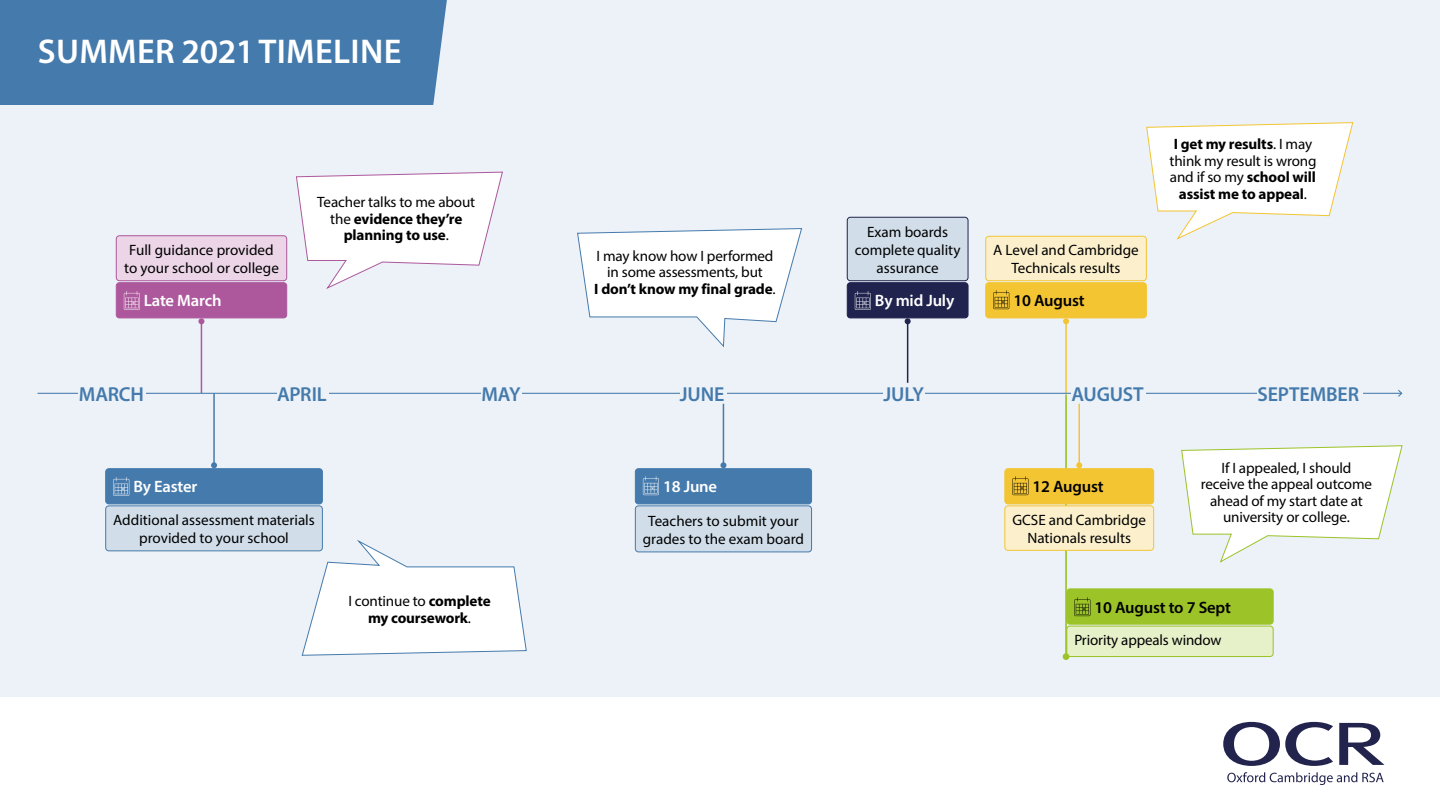
<style>
.page{position:relative;width:1440px;height:810px;background:#ecf2f7}
.page>*{position:absolute;margin:0;border:0;box-sizing:border-box;transform-origin:0 0}
.t1{font:600 34.5px "Myriad Pro";letter-spacing:.01em;color:#fff}
.t2{font:600 20.25px "Myriad Pro";letter-spacing:-.01em;color:#457aac}
.Dates_text{font:600 16.5px "Myriad Pro";letter-spacing:-.01em;color:#fff}
.Dates_text-2{font:600 16.5px "Myriad Pro";letter-spacing:-.01em;color:#000}
.Body_copy{font:15px/18px "Myriad Pro";color:#000;text-align:center}
.Speech_bubble_text{font:700 15px/16.5px "Myriad Pro";letter-spacing:-.01em;color:#000;text-align:center}
.Speech_bubble_text-2{font:15px/16.5px "Myriad Pro";letter-spacing:-.01em;color:#000;text-align:center}
.Body_Copy{font:15px "Myriad Pro";letter-spacing:-.01em;color:#000}
.s1{font-weight:400}
.s2{font-weight:700}
</style>
<div class="page">
<div style="left:116px;top:236px;width:171px;height:45px;background:#ebd5e7;border-radius:3px"></div>
<div style="left:116px;top:235px;width:171px;height:46px;border:1px solid #ad589d;border-radius:3px"></div>
<div style="left:116px;top:283px;width:171px;height:35px;background:#ad589d;border-radius:3px"></div>
<svg style="left:124px;top:291px;width:16px;height:19px"></svg>
<div style="left:116px;top:282px;width:171px;height:36px;border:1px solid #ad589d;border-radius:3px"></div>
<hr style="left:201px;top:321px;width:1px;height:72px;background:#ad589d">
<svg style="left:198px;top:318px;width:6px;height:6px"></svg>
<div style="left:1067px;top:626px;width:206px;height:31px;background:#e6f0c9;border-radius:3px"></div>
<div style="left:1066px;top:626px;width:208px;height:31px;border:1px solid #9cc328;border-radius:3px"></div>
<div style="left:1067px;top:589px;width:206px;height:35px;background:#9cc328;border-radius:3px"></div>
<svg style="left:1074px;top:597px;width:16px;height:19px"></svg>
<div style="left:1066px;top:589px;width:208px;height:36px;border:1px solid #9cc328;border-radius:3px"></div>
<hr style="left:1065px;top:321px;width:2px;height:72px;background:#f3c533">
<svg style="left:1063px;top:318px;width:6px;height:6px"></svg>
<div style="left:635px;top:506px;width:177px;height:46px;background:#d1deea;border-radius:3px"></div>
<div style="left:635px;top:506px;width:177px;height:46px;border:1px solid #457aac;border-radius:3px"></div>
<div style="left:635px;top:469px;width:177px;height:35px;background:#457aac;border-radius:3px"></div>
<svg style="left:643px;top:476px;width:16px;height:19px"></svg>
<div style="left:635px;top:468px;width:177px;height:36px;border:1px solid #457aac;border-radius:3px"></div>
<hr style="left:38px;top:393px;width:1364px;height:1px;background:#457aac">
<svg style="left:1397px;top:390px;width:6px;height:7px"></svg>
<div style="left:986px;top:236px;width:160px;height:45px;background:#fcf0cc;border-radius:3px"></div>
<div style="left:985px;top:236px;width:162px;height:45px;border:1px solid #f3c533;border-radius:3px"></div>
<div style="left:106px;top:506px;width:216px;height:45px;background:#d1deea;border-radius:3px"></div>
<div style="left:105px;top:506px;width:218px;height:45px;border:1px solid #457aac;border-radius:3px"></div>
<div style="left:106px;top:469px;width:216px;height:35px;background:#457aac;border-radius:3px"></div>
<svg style="left:113px;top:477px;width:16px;height:19px"></svg>
<div style="left:105px;top:468px;width:218px;height:36px;border:1px solid #457aac;border-radius:3px"></div>
<div style="left:481px;top:385px;width:41px;height:16px;background:#ecf2f7"></div>
<div style="left:680px;top:385px;width:46px;height:16px;background:#ecf2f7"></div>
<div style="left:883px;top:385px;width:42px;height:16px;background:#ecf2f7"></div>
<div style="left:1072px;top:385px;width:74px;height:16px;background:#ecf2f7"></div>
<div style="left:1258px;top:385px;width:105px;height:16px;background:#ecf2f7"></div>
<div style="left:986px;top:283px;width:160px;height:35px;background:#f3c533;border-radius:3px"></div>
<svg style="left:993px;top:290px;width:16px;height:19px"></svg>
<div style="left:985px;top:282px;width:162px;height:36px;border:1px solid #f3c533;border-radius:3px"></div>
<div style="left:79px;top:385px;width:67px;height:16px;background:#ecf2f7"></div>
<div style="left:277px;top:385px;width:51px;height:16px;background:#ecf2f7"></div>
<hr style="left:213px;top:393px;width:2px;height:72px;background:#457aac">
<svg style="left:211px;top:462px;width:6px;height:6px"></svg>
<hr style="left:723px;top:404px;width:1px;height:61px;background:#457aac">
<svg style="left:720px;top:462px;width:6px;height:6px"></svg>
<div style="left:847px;top:217px;width:121px;height:64px;background:#d1deea;border-radius:3px"></div>
<div style="left:847px;top:217px;width:121px;height:64px;border:1px solid #20234e;border-radius:3px"></div>
<div style="left:847px;top:283px;width:121px;height:35px;background:#20234e;border-radius:3px"></div>
<svg style="left:855px;top:291px;width:16px;height:19px"></svg>
<div style="left:847px;top:282px;width:121px;height:36px;border:1px solid #20234e;border-radius:3px"></div>
<hr style="left:907px;top:321px;width:1px;height:62px;background:#20234e">
<svg style="left:905px;top:318px;width:6px;height:6px"></svg>
<div style="left:0;top:0;width:447px;height:105px;background:#457aac"></div>
<svg style="left:296px;top:171px;width:207px;height:118px"></svg>
<svg style="left:577px;top:228px;width:225px;height:120px"></svg>
<svg style="left:1146px;top:122px;width:208px;height:118px"></svg>
<svg style="left:301px;top:539px;width:226px;height:117px"></svg>
<hr style="left:1065px;top:394px;width:2px;height:263px;background:#9cc328">
<div style="left:1063px;top:653px;width:6px;height:7px;background:#9cc328;border-radius:50%"></div>
<hr style="left:1078px;top:404px;width:2px;height:61px;background:#f3c533">
<svg style="left:1076px;top:462px;width:6px;height:6px"></svg>
<div style="left:1005px;top:469px;width:149px;height:35px;background:#f3c533;border-radius:3px"></div>
<svg style="left:1012px;top:476px;width:16px;height:19px"></svg>
<div style="left:1004px;top:468px;width:150px;height:36px;border:1px solid #f3c533;border-radius:3px"></div>
<div style="left:1005px;top:506px;width:149px;height:44px;background:#fcf0cc;border-radius:3px"></div>
<div style="left:1004px;top:506px;width:150px;height:45px;border:1px solid #f3c533;border-radius:3px"></div>
<svg style="left:1181px;top:445px;width:222px;height:118px"></svg>
<div style="left:0;top:698px;width:1440px;height:112px;background:#fff"></div>
<svg style="left:1227px;top:772px;width:157px;height:13px"></svg>
<svg style="left:1339px;top:723px;width:45px;height:42px"></svg>
<svg style="left:1223px;top:722px;width:110px;height:44px"></svg>
<p class="t1" style="left:38px;top:30px;width:365px">SUMMER 2021 TIMELINE</p>
<p class="Body_copy" style="left:124px;top:241px;width:156px">Full guidance provided to your school or college</p>
<p class="Dates_text" style="left:144px;top:290px;width:79px">Late March</p>
<p class="Speech_bubble_text" style="left:317px;top:194px;width:159px"><span class="s1">Teacher talks to me about the</span> evidence they’re planning to use<span class="s1">.</span></p>
<p class="Speech_bubble_text-2" style="left:594px;top:247px;width:183px">I may know how I performed in some assessments, but<br><span class="s2">I don’t know my final grade</span>.</p>
<p class="Body_copy" style="left:855px;top:222px;width:107px">Exam boards complete quality assurance</p>
<p class="Dates_text" style="left:875px;top:290px;width:81px">By mid July</p>
<p class="Body_copy" style="left:993px;top:241px;width:147px">A Level and Cambridge<br>Technicals results</p>
<p class="Dates_text-2" style="left:1013px;top:290px;width:73px">10 August</p>
<p class="Speech_bubble_text" style="left:1170px;top:135px;width:148px">I get my results<span class="s1">. I may think my result is wrong and if so my</span> school will assist me to appeal<span class="s1">.</span></p>
<h2 class="t2" style="left:79px;top:381px;width:66px">MARCH</h2>
<h2 class="t2" style="left:277px;top:381px;width:51px">APRIL</h2>
<h2 class="t2" style="left:481px;top:381px;width:41px">MAY</h2>
<h2 class="t2" style="left:680px;top:381px;width:46px">JUNE</h2>
<h2 class="t2" style="left:883px;top:381px;width:42px">JULY</h2>
<h2 class="t2" style="left:1072px;top:381px;width:73px">AUGUST</h2>
<h2 class="t2" style="left:1258px;top:381px;width:103px">SEPTEMBER</h2>
<p class="Dates_text" style="left:133px;top:476px;width:65px">By Easter</p>
<p class="Body_copy" style="left:113px;top:511px;width:203px">Additional assessment materials provided to your school</p>
<p class="Speech_bubble_text" style="left:348px;top:593px;width:144px"><span class="s1">I continue to</span> complete my coursework<span class="s1">.</span></p>
<p class="Dates_text" style="left:663px;top:476px;width:56px">18 June</p>
<p class="Body_copy" style="left:643px;top:511px;width:163px">Teachers to submit your grades to the exam board</p>
<p class="Dates_text-2" style="left:1032px;top:476px;width:73px">12 August</p>
<p class="Body_copy" style="left:1012px;top:510px;width:135px">GCSE and Cambridge<br>Nationals results</p>
<p class="Speech_bubble_text-2" style="left:1201px;top:459px;width:173px">If I appealed, I should receive the appeal outcome ahead of my start date at university or college.</p>
<p class="Dates_text-2" style="left:1094px;top:597px;width:138px">10 August to 7 Sept</p>
<p class="Body_Copy" style="left:1074px;top:631px;width:149px">Priority appeals window</p>
</div>
